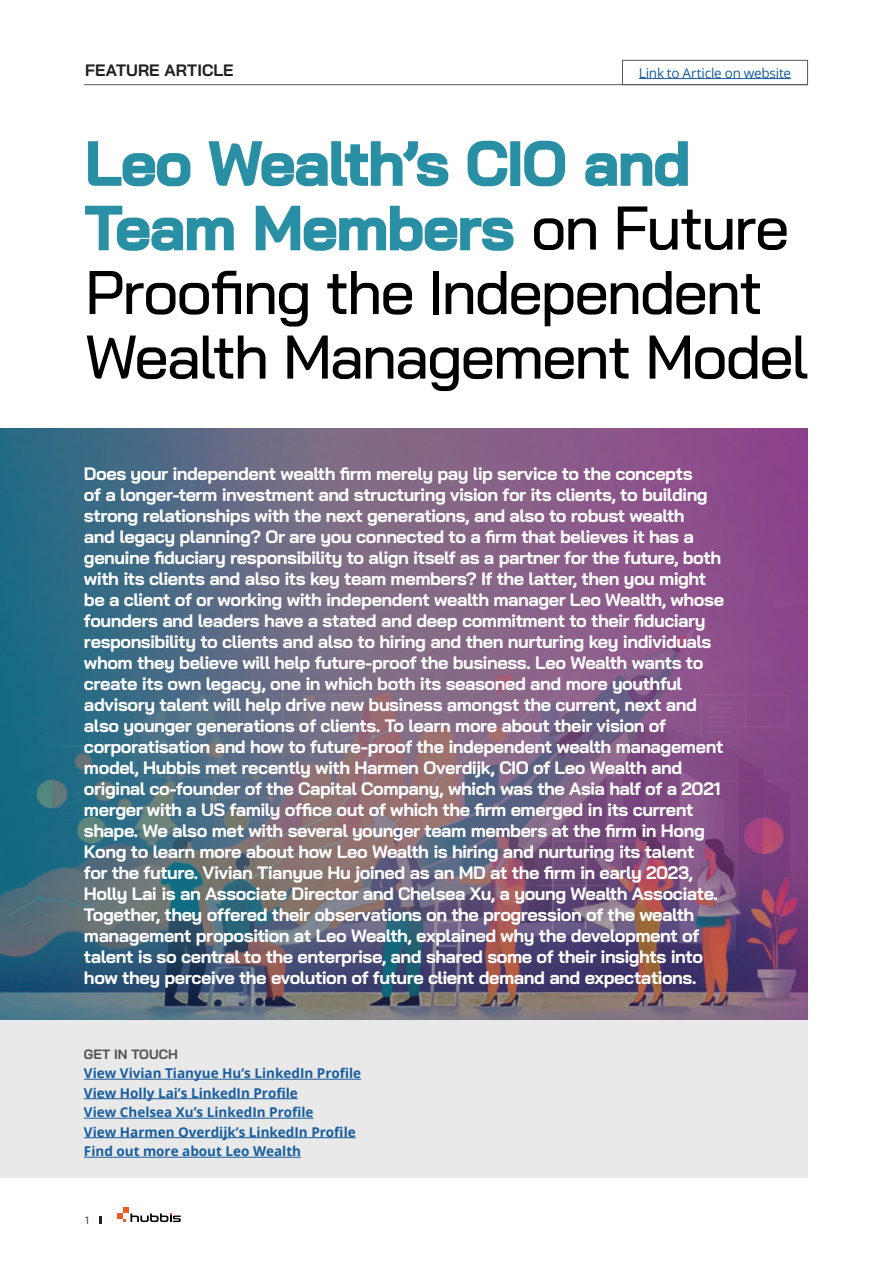
<style>
.page{position:relative;width:893px;height:1263px;background:#fff}
.page>*{position:absolute;margin:0;border:0;box-sizing:border-box;transform-origin:0 0}
.t1{font:500 61.5px/64.5px "Bai Jamjuree";letter-spacing:-.04em;color:#000}
.t2{font:700 18px/21px "Bai Jamjuree";letter-spacing:-.025em;color:#fff}
.t3{font:700 16.5px "Bai Jamjuree";letter-spacing:.005em;color:#231f20}
.t4{font:700 13.5px/19.5px "Open Sans";color:#175d9e}
.t5{font:13.5px "Open Sans";letter-spacing:-.015em;color:#175d9e}
.t6{font:700 13.5px "Bai Jamjuree";color:#535355}
.t7{font:10.5px "Bai Jamjuree";color:#231f20}
.s1{font-weight:700;color:#288fa4}
</style>
<div class="page">
<svg style="left:117px;top:1207px;width:64px;height:15px"></svg>
<svg style="left:100px;top:1216px;width:2px;height:8px"></svg>
<div style="left:622px;top:60px;width:186px;height:25px;border:1px solid #57585a"></div>
<img style="left:0;top:428px;width:808px;height:593px">
<hr style="left:639px;top:78px;width:152px;height:1px;background:#175d9e">
<div style="left:0;top:1021px;width:808px;height:157px;background:#e9e9e9"></div>
<hr style="left:84px;top:1079px;width:277px;height:1px;background:#175d9e">
<hr style="left:84px;top:1098px;width:214px;height:1px;background:#175d9e">
<hr style="left:84px;top:1118px;width:230px;height:1px;background:#175d9e">
<hr style="left:84px;top:1137px;width:272px;height:1px;background:#175d9e">
<hr style="left:84px;top:1157px;width:217px;height:1px;background:#175d9e">
<hr style="left:84px;top:84px;width:724px;height:1px;background:#57585a">
<p class="t3" style="left:85px;top:60px;width:150px">FEATURE ARTICLE</p>
<p class="t5" style="left:639px;top:63px;width:154px">Link to Article on website</p>
<h1 class="t1" style="left:85px;top:132px;width:725px"><span class="s1">Leo Wealth’s CIO and<br>Team Members</span> on Future<br>Proofing the Independent<br>Wealth Management Model</h1>
<p class="t2" style="left:84px;top:463px;width:642px">Does your independent wealth firm merely pay lip service to the concepts<br>of a longer-term investment and structuring vision for its clients, to building strong relationships with the next generations, and also to robust wealth<br>and legacy planning? Or are you connected to a firm that believes it has a genuine fiduciary responsibility to align itself as a partner for the future, both with its clients and also its key team members? If the latter, then you might be a client of or working with independent wealth manager Leo Wealth, whose founders and leaders have a stated and deep commitment to their fiduciary responsibility to clients and also to hiring and then nurturing key individuals whom they believe will help future-proof the business. Leo Wealth wants to create its own legacy, one in which both its seasoned and more youthful advisory talent will help drive new business amongst the current, next and also younger generations of clients. To learn more about their vision of corporatisation and how to future-proof the independent wealth management model, Hubbis met recently with Harmen Overdijk, CIO of Leo Wealth and original co-founder of the Capital Company, which was the Asia half of a 2021 merger with a US family office out of which the firm emerged in its current shape. We also met with several younger team members at the firm in Hong Kong to learn more about how Leo Wealth is hiring and nurturing its talent<br>for the future. Vivian Tianyue Hu joined as an MD at the firm in early 2023, Holly Lai is an Associate Director and Chelsea Xu, a young Wealth Associate.<br>Together, they offered their observations on the progression of the wealth management proposition at Leo Wealth, explained why the development of talent is so central to the enterprise, and shared some of their insights into how they perceive the evolution of future client demand and expectations.</p>
<p class="t6" style="left:84px;top:1046px;width:95px">GET IN TOUCH</p>
<p class="t4" style="left:84px;top:1063px;width:279px">View Vivian Tianyue Hu’s LinkedIn Profile View Holly Lai’s LinkedIn Profile<br>View Chelsea Xu’s LinkedIn Profile<br>View Harmen Overdijk’s LinkedIn Profile Find out more about Leo Wealth</p>
<p class="t7" style="left:85px;top:1211px;width:5px">1</p>
</div>
